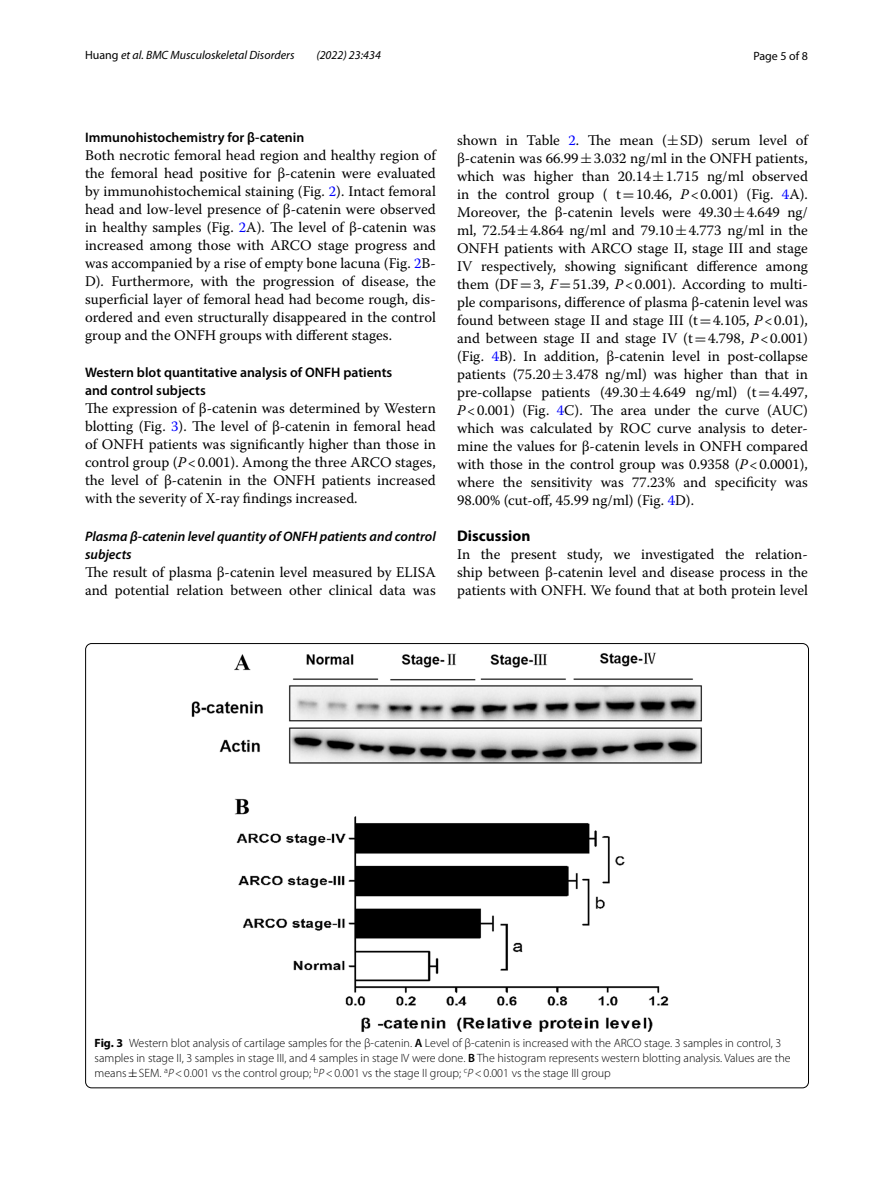
<style>
.page{position:relative;width:893px;height:1187px;background:#fff}
.page>*{position:absolute;margin:0;border:0;box-sizing:border-box;transform-origin:0 0}
.t1{font:700 15.45px "Myriad Pro";color:#000}
.t2{font:14.7px/18px "Warnock Pro";color:#000;text-align:justify}
.t3{font:600 13.8px/18px "Myriad Pro";color:#000}
.t4{font:italic 600 13.8px/18px "Myriad Pro";color:#000}
.t5{font:300 12px/15px "Myriad Pro";color:#000}
.t6{font:italic 12px "Myriad Pro";color:#000}
.t7{font:12px "Myriad Pro";color:#000}
.s1{font-style:normal}
.s2{color:#00f}
.s3{font-style:italic}
.s4{font-family:"MTSY"}
.s5{font-weight:700}
.s6{font-weight:600}
.s7{font-family:"MTSY";font-weight:400}
</style>
<div class="page">
<img style="left:192px;top:652px;width:510px;height:380px">
<p class="t6" style="left:85px;top:48px;width:211px"><span class="s1">Huang</span> et al. BMC Musculoskeletal Disorders</p>
<p class="t6" style="left:316px;top:48px;width:66px">(2022) 23:434</p>
<p class="t7" style="left:753px;top:48px;width:56px">Page 5 of 8</p>
<p class="t3" style="left:85px;top:128px;width:221px">Immunohistochemistry for β‑catenin</p>
<p class="t2" style="left:85px;top:146px;width:352px">Both necrotic femoral head region and healthy region of the femoral head positive for β-catenin were evaluated by immunohistochemical staining (Fig. <span class="s2">2</span>). Intact femoral head and low-level presence of β-catenin were observed in healthy samples (Fig. <span class="s2">2</span>A). The level of β-catenin was increased among those with ARCO stage progress and was accompanied by a rise of empty bone lacuna (Fig. <span class="s2">2</span>B-D). Furthermore, with the progression of disease, the superficial layer of femoral head had become rough, dis&shy;ordered and even structurally disappeared in the control group and the ONFH groups with different stages.</p>
<p class="t3" style="left:85px;top:363px;width:309px">Western blot quantitative analysis of ONFH patients and control subjects</p>
<p class="t2" style="left:85px;top:399px;width:352px">The expression of β-catenin was determined by Western blotting (Fig. <span class="s2">3</span>). The level of β-catenin in femoral head of ONFH patients was significantly higher than those in control group (<span class="s3">P</span>&lt;0.001). Among the three ARCO stages, the level of β-catenin in the ONFH patients increased with the severity of X-ray findings increased.</p>
<p class="t4" style="left:85px;top:526px;width:352px">Plasma β‑catenin level quantity of ONFH patients and control subjects</p>
<p class="t2" style="left:85px;top:562px;width:352px">The result of plasma β-catenin level measured by ELISA and potential relation between other clinical data was</p>
<p class="t2" style="left:457px;top:130px;width:352px">shown in Table <span class="s2">2</span>. The mean (<span class="s4">±</span>SD) serum level of β-catenin was 66.99<span class="s4">±</span>3.032 ng/ml in the ONFH patients, which was higher than 20.14<span class="s4">±</span>1.715 ng/ml observed in the control group ( t<span class="s4">=</span>10.46, <span class="s3">P</span>&lt;0.001) (Fig. <span class="s2">4</span>A).<br>Moreover, the β-catenin levels were 49.30<span class="s4">±</span>4.649 ng/ ml, 72.54<span class="s4">±</span>4.864 ng/ml and 79.10<span class="s4">±</span>4.773 ng/ml in the ONFH patients with ARCO stage II, stage III and stage IV respectively, showing significant difference among them (DF<span class="s4">=</span>3, <span class="s3">F</span><span class="s4">=</span>51.39, <span class="s3">P</span>&lt;0.001). According to multi&shy;ple comparisons, difference of plasma β-catenin level was found between stage II and stage III (t<span class="s4">=</span>4.105, <span class="s3">P</span>&lt;0.01), and between stage II and stage IV (t<span class="s4">=</span>4.798, <span class="s3">P</span>&lt;0.001) (Fig. <span class="s2">4</span>B). In addition, β-catenin level in post-collapse patients (75.20<span class="s4">±</span>3.478 ng/ml) was higher than that in pre-collapse patients (49.30<span class="s4">±</span>4.649 ng/ml) (t<span class="s4">=</span>4.497, <span class="s3">P</span>&lt;0.001) (Fig. <span class="s2">4</span>C). The area under the curve (AUC) which was calculated by ROC curve analysis to deter&shy;mine the values for β-catenin levels in ONFH compared with those in the control group was 0.9358 (<span class="s3">P</span>&lt;0.0001), where the sensitivity was 77.23% and specificity was 98.00% (cut-off, 45.99 ng/ml) (Fig. <span class="s2">4</span>D).</p>
<p class="t1" style="left:457px;top:525px;width:75px">Discussion</p>
<p class="t2" style="left:457px;top:545px;width:352px">In the present study, we investigated the relation&shy;ship between β-catenin level and disease process in the patients with ONFH. We found that at both protein level</p>
<p class="t5" style="left:95px;top:1035px;width:697px"><span class="s5">Fig. 3</span> Western blot analysis of cartilage samples for the β-catenin. <span class="s6">A</span> Level of β-catenin is increased with the ARCO stage. 3 samples in control, 3 samples in stage II, 3 samples in stage III, and 4 samples in stage IV were done. <span class="s6">B</span> The histogram represents western blotting analysis. Values are the means<span class="s7">±</span>SEM. <sup>a</sup><span class="s3">P</span>&lt;0.001 vs the control group; <sup>b</sup><span class="s3">P</span>&lt;0.001 vs the stage II group; <sup>c</sup><span class="s3">P</span>&lt;0.001 vs the stage III group</p>
</div>
